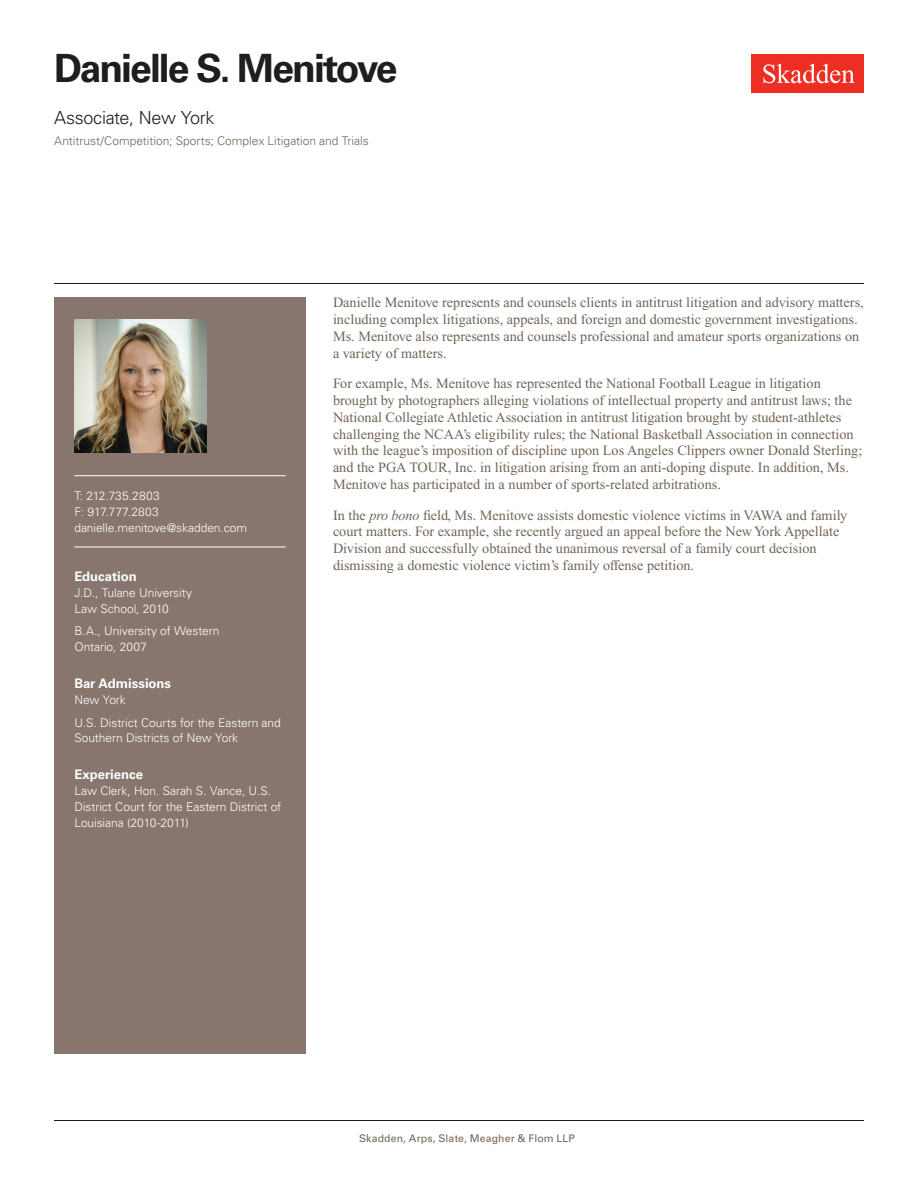
<style>
.page{position:relative;width:918px;height:1188px;background:#fff}
.page>*{position:absolute;margin:0;border:0;box-sizing:border-box;transform-origin:0 0}
.Name{font:700 39px "Univers LT Std";letter-spacing:-.05em;color:#1e1e1d}
.Title_and_Office{font:300 18px "Univers LT Std";letter-spacing:-.02em;color:#1e1e1d}
.Main_Body{font:14.25px/16.8px "Times New Roman PS Std";color:#726458}
.Bar_Admission_Educat{font:700 13.2px "Univers LT Std";color:#fff}
.Sidebar_text{font:300 12px/15.8px "Univers LT Std";letter-spacing:-.005em;color:#fff}
.Practice{font:300 12px "Univers LT Std";color:#726458}
.Email{font:300 12px "Univers LT Std";letter-spacing:-.005em;color:#fff}
.Phone_Number{font:300 12px "Univers LT Std";letter-spacing:.005em;color:#fff}
.Fax_Number{font:300 12px "Univers LT Std";letter-spacing:.015em;color:#fff}
.Folio{font:10.5px "Univers LT Std";letter-spacing:.01em;color:#726458}
.s1{font-style:italic}
.s2{font-weight:700;color:#fff}
</style>
<div class="page">
<div style="left:752px;top:54px;width:112px;height:39px;background:#ee2e22"></div>
<svg style="left:763px;top:64px;width:92px;height:19px"></svg>
<div style="left:54px;top:297px;width:252px;height:756px;background:#87756e"></div>
<hr style="left:74px;top:475px;width:212px;height:1px;background:#fff">
<hr style="left:74px;top:547px;width:212px;height:1px;background:#fff">
<img style="left:74px;top:320px;width:132px;height:132px">
<hr style="left:54px;top:1120px;width:810px;height:1px;background:#1e1e1d">
<hr style="left:54px;top:283px;width:810px;height:1px;background:#1e1e1d">
<h1 class="Name" style="left:54px;top:46px;width:345px">Danielle S. Menitove</h1>
<h2 class="Title_and_Office" style="left:54px;top:107px;width:162px">Associate, New York</h2>
<h3 class="Practice" style="left:54px;top:134px;width:316px">Antitrust/Competition; Sports; Complex Litigation and Trials</h3>
<p class="Phone_Number" style="left:74px;top:489px;width:87px">T: 212.735.2803</p>
<p class="Fax_Number" style="left:74px;top:504px;width:86px">F: 917.777.2803</p>
<p class="Email" style="left:74px;top:520px;width:174px">danielle.menitove@skadden.com</p>
<p class="Bar_Admission_Educat" style="left:74px;top:569px;width:64px">Education</p>
<p class="Sidebar_text" style="left:74px;top:585px;width:119px">J.D., Tulane University<br>Law School, 2010</p>
<p class="Sidebar_text" style="left:74px;top:623px;width:147px">B.A., University of Western<br>Ontario, 2007</p>
<p class="Bar_Admission_Educat" style="left:74px;top:676px;width:98px">Bar Admissions</p>
<p class="Sidebar_text" style="left:74px;top:692px;width:53px">New York</p>
<p class="Sidebar_text" style="left:74px;top:714px;width:208px">U.S. District Courts for the Eastern and<br>Southern Districts of New York</p>
<p class="Bar_Admission_Educat" style="left:74px;top:767px;width:70px">Experience</p>
<p class="Sidebar_text" style="left:74px;top:783px;width:208px">Law Clerk, Hon. Sarah S. Vance, U.S.<br>District Court for the Eastern District of<br>Louisiana (2010-2011)</p>
<p class="Main_Body" style="left:333px;top:294px;width:532px">Danielle Menitove represents and counsels clients in antitrust litigation and advisory matters, including complex litigations, appeals, and foreign and domestic government investigations.<br>Ms. Menitove also represents and counsels professional and amateur sports organizations on a variety of matters.</p>
<p class="Main_Body" style="left:333px;top:375px;width:531px">For example, Ms. Menitove has represented the National Football League in litigation brought by photographers alleging violations of intellectual property and antitrust laws; the National Collegiate Athletic Association in antitrust litigation brought by student-athletes challenging the NCAA’s eligibility rules; the National Basketball Association in connection with the league’s imposition of discipline upon Los Angeles Clippers owner Donald Sterling; and the PGA TOUR, Inc. in litigation arising from an anti-doping dispute. In addition, Ms.<br>Menitove has participated in a number of sports-related arbitrations.</p>
<p class="Main_Body" style="left:333px;top:506px;width:516px">In the <span class="s1">pro bono</span> field, Ms. Menitove assists domestic violence victims in VAWA and family court matters. For example, she recently argued an appeal before the New York Appellate Division and successfully obtained the unanimous reversal of a family court decision dismissing a domestic violence victim’s family offense petition.</p>
<p class="Folio" style="left:343px;top:1132px;width:233px"><span class="s2">1</span> Skadden, Arps, Slate, Meagher &amp; Flom LLP</p>
</div>
